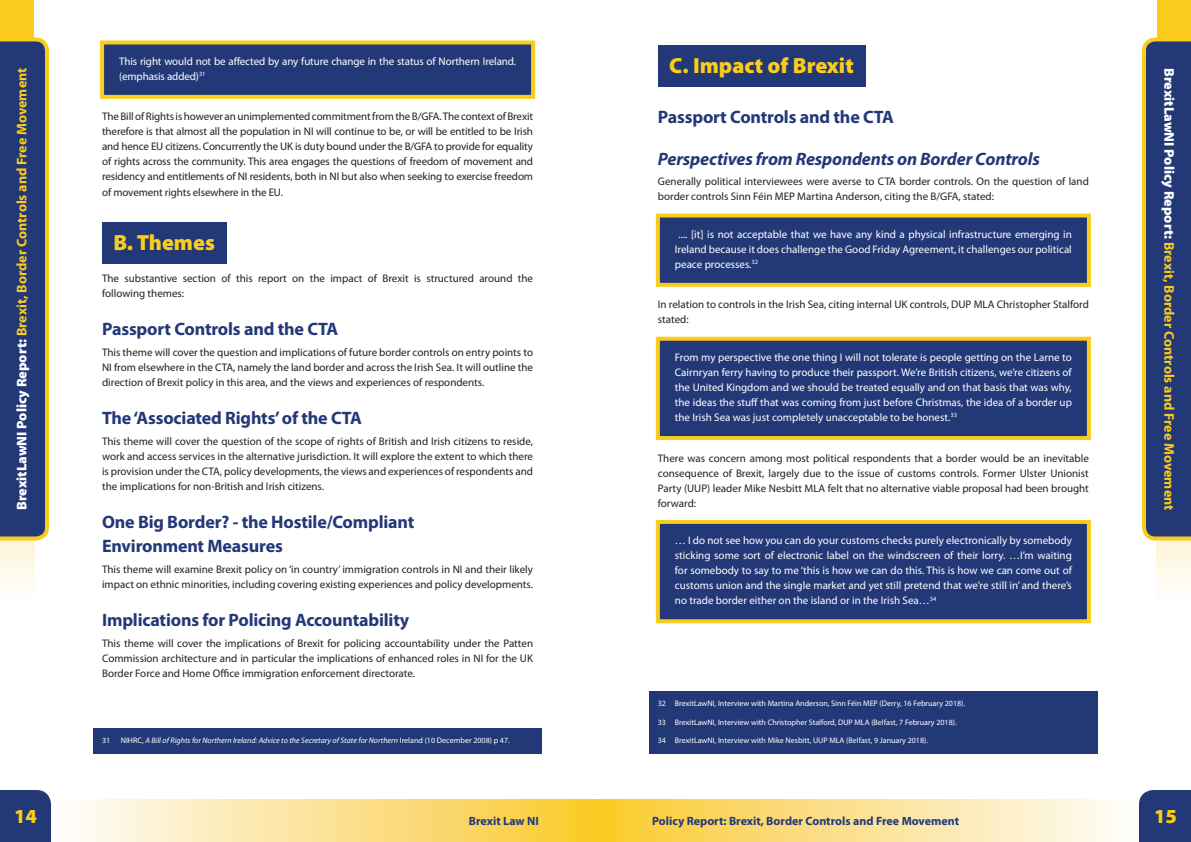
<style>
.page{position:relative;width:1191px;height:842px;background:#fff}
.page>*{position:absolute;margin:0;border:0;box-sizing:border-box;transform-origin:0 0}
.t1{font:900 22px "Myriad Pro";color:#facc1d}
.t2{font:900 20px "Myriad Pro";color:#facc1d}
.t3{font:700 18px/24px "Myriad Pro";letter-spacing:-.01em;color:#233877}
.t4{font:italic 700 18px "Myriad Pro";letter-spacing:-.01em;color:#233877}
.t5{font:700 14px "Myriad Pro";color:#facc1d}
.t6{font:700 12px "Myriad Pro";color:#233877}
.t7{font:11px/15px "Myriad Pro";color:#231f20;text-align:justify}
.t8{font:11px/15px "Myriad Pro";color:#fff;text-align:justify}
.t9{font:8px "Myriad Pro";color:#fff}
.t10{font:italic 8px "Myriad Pro";color:#fff}
.s1{font-weight:900;color:#fff}
.s2{font-style:normal}
</style>
<div class="page">
<div style="left:595px;top:799px;width:548px;height:43px;background:linear-gradient(to right,#fac92d,#fefdff)"></div>
<div style="left:1157px;top:0;width:34px;height:486px;background:#facc1d"></div>
<svg style="left:1157px;top:540px;width:34px;height:46px"></svg>
<div style="left:48px;top:799px;width:547px;height:43px;background:linear-gradient(to right,#fefdff,#fac92e)"></div>
<div style="left:0;top:0;width:34px;height:486px;background:#facc1d"></div>
<svg style="left:0;top:790px;width:54px;height:52px;background:#324580"></svg>
<svg style="left:1136px;top:790px;width:55px;height:52px;background:#324580"></svg>
<svg style="left:0;top:540px;width:34px;height:46px"></svg>
<svg style="left:1142px;top:37px;width:49px;height:503px;background:#37466e"></svg>
<svg style="left:0;top:37px;width:49px;height:503px;background:#37466e"></svg>
<div style="left:658px;top:45px;width:207px;height:42px;background:#233877"></div>
<div style="left:656px;top:213px;width:435px;height:74px;background:#233877;border:4px solid #facc1d"></div>
<div style="left:656px;top:337px;width:435px;height:103px;background:#233877;border:4px solid #facc1d"></div>
<div style="left:656px;top:520px;width:435px;height:103px;background:#233877;border:4px solid #facc1d"></div>
<div style="left:649px;top:692px;width:448px;height:25px;background:#233877"></div>
<div style="left:649px;top:710px;width:448px;height:25px;background:#233877"></div>
<div style="left:649px;top:728px;width:448px;height:25px;background:#233877"></div>
<div style="left:100px;top:41px;width:435px;height:58px;background:#233877;border:4px solid #facc1d"></div>
<div style="left:102px;top:222px;width:124px;height:42px;background:#233877"></div>
<div style="left:94px;top:728px;width:447px;height:25px;background:#233877"></div>
<p class="t5" style="left:14px;top:510px;width:444px;rotate:-90deg"><span class="s1">BrexitLawNI Policy Report:</span> Brexit, Border Controls and Free Movement</p>
<p class="t8" style="left:119px;top:54px;width:398px">This right would not be affected by any future change in the status of Northern Ireland. (emphasis added)<sup>31</sup></p>
<p class="t7" style="left:102px;top:109px;width:432px">The Bill of Rights is however an unimplemented commitment from the B/GFA. The context of Brexit therefore is that almost all the population in NI will continue to be, or will be entitled to be Irish and hence EU citizens. Concurrently the UK is duty bound under the B/GFA to provide for equality of rights across the community. This area engages the questions of freedom of movement and residency and entitlements of NI residents, both in NI but also when seeking to exercise freedom of movement rights elsewhere in the EU.</p>
<h1 class="t1" style="left:113px;top:230px;width:103px">B. Themes</h1>
<p class="t7" style="left:102px;top:271px;width:432px">The substantive section of this report on the impact of Brexit is structured around the following themes:</p>
<h3 class="t3" style="left:102px;top:318px;width:238px">Passport Controls and the CTA</h3>
<p class="t7" style="left:102px;top:345px;width:432px">This theme will cover the question and implications of future border controls on entry points to NI from elsewhere in the CTA, namely the land border and across the Irish Sea. It will outline the direction of Brexit policy in this area, and the views and experiences of respondents.</p>
<h3 class="t3" style="left:102px;top:406px;width:261px">The ‘Associated Rights’ of the CTA</h3>
<p class="t7" style="left:102px;top:434px;width:432px">This theme will cover the question of the scope of rights of British and Irish citizens to reside, work and access services in the alternative jurisdiction. It will explore the extent to which there is provision under the CTA, policy developments, the views and experiences of respondents and the implications for non-British and Irish citizens.</p>
<h3 class="t3" style="left:102px;top:510px;width:314px">One Big Border? - the Hostile/Compliant<br>Environment Measures</h3>
<p class="t7" style="left:102px;top:562px;width:432px">This theme will examine Brexit policy on ‘in country’ immigration controls in NI and their likely impact on ethnic minorities, including covering existing experiences and policy developments.</p>
<h3 class="t3" style="left:102px;top:608px;width:309px">Implications for Policing Accountability</h3>
<p class="t7" style="left:102px;top:636px;width:432px">This theme will cover the implications of Brexit for policing accountability under the Patten Commission architecture and in particular the implications of enhanced roles in NI for the UK Border Force and Home Office immigration enforcement directorate.</p>
<p class="t9" style="left:102px;top:736px;width:10px">31</p>
<p class="t10" style="left:121px;top:736px;width:390px"><span class="s2">NIHRC,</span> A Bill of Rights for Northern Ireland: Advice to the Secretary of State for Northern <span class="s2">Ireland (10 December 2008) p 47.</span></p>
<h1 class="t1" style="left:669px;top:53px;width:186px">C. Impact of Brexit</h1>
<h3 class="t3" style="left:658px;top:105px;width:238px">Passport Controls and the CTA</h3>
<h3 class="t4" style="left:658px;top:149px;width:383px">Perspectives from Respondents on Border Controls</h3>
<p class="t7" style="left:658px;top:174px;width:432px">Generally political interviewees were averse to CTA border controls. On the question of land border controls Sinn Féin MEP Martina Anderson, citing the B/GFA, stated:</p>
<p class="t8" style="left:675px;top:227px;width:398px;text-indent:4px">.... [it] is not acceptable that we have any kind a physical infrastructure emerging in Ireland because it does challenge the Good Friday Agreement, it challenges our political peace processes.<sup>32</sup></p>
<p class="t7" style="left:658px;top:297px;width:432px">In relation to controls in the Irish Sea, citing internal UK controls, DUP MLA Christopher Stalford stated:</p>
<p class="t8" style="left:675px;top:350px;width:398px">From my perspective the one thing I will not tolerate is people getting on the Larne to Cairnryan ferry having to produce their passport. We’re British citizens, we’re citizens of the United Kingdom and we should be treated equally and on that basis that was why, the ideas the stuff that was coming from just before Christmas, the idea of a border up the Irish Sea was just completely unacceptable to be honest.<sup>33</sup></p>
<p class="t7" style="left:658px;top:451px;width:432px">There was concern among most political respondents that a border would be an inevitable consequence of Brexit, largely due to the issue of customs controls. Former Ulster Unionist Party (UUP) leader Mike Nesbitt MLA felt that no alternative viable proposal had been brought forward:</p>
<p class="t8" style="left:675px;top:533px;width:398px">… I do not see how you can do your customs checks purely electronically by somebody sticking some sort of electronic label on the windscreen of their lorry. …I’m waiting for somebody to say to me ‘this is how we can do this. This is how we can come out of customs union and the single market and yet still pretend that we’re still in’ and there’s no trade border either on the island or in the Irish Sea…<sup>34</sup></p>
<p class="t9" style="left:658px;top:699px;width:309px">32 BrexitLawNI, Interview with Martina Anderson, Sinn Féin MEP (Derry, 16 February 2018).</p>
<p class="t9" style="left:658px;top:717px;width:300px">33 BrexitLawNI, Interview with Christopher Stalford, DUP MLA (Belfast, 7 February 2018).</p>
<p class="t9" style="left:658px;top:736px;width:272px">34 BrexitLawNI, Interview with Mike Nesbitt, UUP MLA (Belfast, 9 January 2018).</p>
<p class="t5" style="left:1177px;top:68px;width:444px;rotate:90deg"><span class="s1">BrexitLawNI Policy Report:</span> Brexit, Border Controls and Free Movement</p>
<h2 class="t2" style="left:14px;top:805px;width:24px">14</h2>
<p class="t6" style="left:469px;top:814px;width:71px">Brexit Law NI</p>
<p class="t6" style="left:652px;top:814px;width:308px">Policy Report: Brexit, Border Controls and Free Movement</p>
<h2 class="t2" style="left:1154px;top:805px;width:24px">15</h2>
</div>
